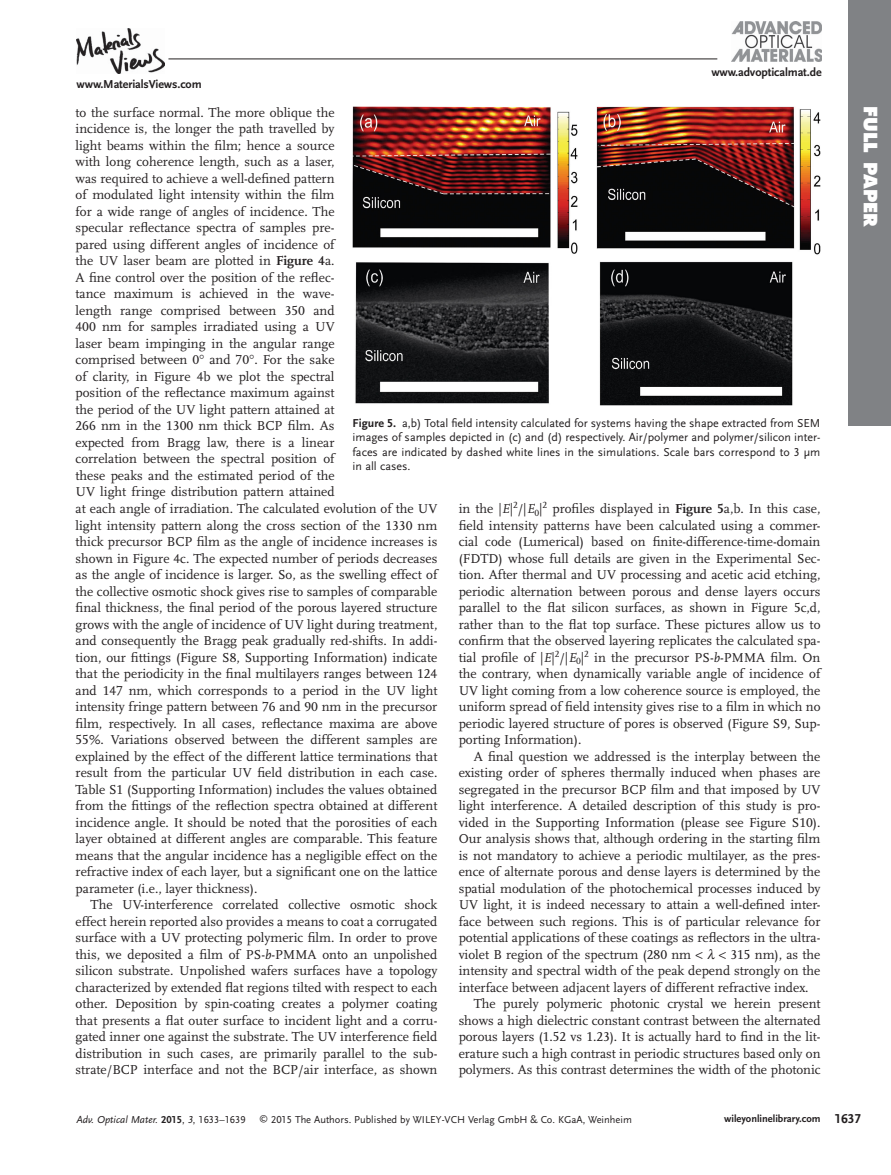
<style>
.page{position:relative;width:891px;height:1175px;background:#fff}
.page>*{position:absolute;margin:0;border:0;box-sizing:border-box;transform-origin:0 0}
.t1{font:800 18px "Futura";letter-spacing:.005em;color:#fff}
.t2{font:13.5px/16.5px "Scala LF";color:#231f20;text-align:justify}
.t3{font:12px/14.2px "Scala Sans LF";color:#231f20;text-align:justify}
.t4{font:700 12px "Scala Sans LF";letter-spacing:-.01em;color:#231f20}
.t5{font:10.5px "Scala Sans LF";color:#231f20}
.t6{font:italic 10.5px "Scala Sans LF";color:#231f20}
.t7{font:700 10.5px "Scala Sans LF";color:#231f20}
.s1{font-weight:700}
.s2{font-style:italic}
.s3{font-weight:700;font-style:normal}
.s4{font-style:normal}
.s5{font-size:9px}
.s6{font-size:13.5px}
</style>
<div class="page">
<div style="left:848px;top:0;width:43px;height:425px;background:#808285"></div>
<hr style="left:168px;top:59px;width:549px;height:1px;background:#231f20">
<img style="left:77px;top:28px;width:88px;height:45px">
<img style="left:732px;top:21px;width:90px;height:40px">
<img style="left:353px;top:107px;width:467px;height:298px">
<p class="t4" style="left:77px;top:79px;width:127px">www.MaterialsViews.com</p>
<p class="t4" style="left:711px;top:66px;width:112px">www.advopticalmat.de</p>
<p class="t2" style="left:76px;top:105px;width:363px;text-align:left">to the surface normal. The more oblique the<br>incidence is, the longer the path travelled by<br>light beams within the film; hence a source<br>with long coherence length, such as a laser,<br>was required to achieve a well-defined pattern<br>of modulated light intensity within the film<br>for a wide range of angles of incidence. The<br>specular reflectance spectra of samples pre-<br>pared using different angles of incidence of<br>the UV laser beam are plotted in <span class="s1">Figure 4</span> a.<br>A fine control over the position of the reflec-<br>tance maximum is achieved in the wave-<br>length range comprised between 350 and<br>400 nm for samples irradiated using a UV<br>laser beam impinging in the angular range<br>comprised between 0 and 70 . For the sake<br>of clarity, in Figure 4 b we plot the spectral<br>position of the reflectance maximum against<br>the period of the UV light pattern attained at<br>266 nm in the 1300 nm thick BCP film. As<br>expected from Bragg law, there is a linear<br>correlation between the spectral position of<br>these peaks and the estimated period of the<br>UV light fringe distribution pattern attained<br>at each angle of irradiation. The calculated evolution of the UV light intensity pattern along the cross section of the 1330 nm thick precursor BCP film as the angle of incidence increases is shown in Figure 4 c. The expected number of periods decreases as the angle of incidence is larger. So, as the swelling effect of the collective osmotic shock gives rise to samples of comparable final thickness, the final period of the porous layered structure grows with the angle of incidence of UV light during treatment, and consequently the Bragg peak gradually red-shifts. In addi&shy;tion, our fittings (Figure S8, Supporting Information) indicate that the periodicity in the final multilayers ranges between 124 and 147 nm, which corresponds to a period in the UV light intensity fringe pattern between 76 and 90 nm in the precursor film, respectively. In all cases, reflectance maxima are above 55%. Variations observed between the different samples are explained by the effect of the different lattice terminations that result from the particular UV field distribution in each case.<br>Table S1 (Supporting Information) includes the values obtained from the fittings of the reflection spectra obtained at different incidence angle. It should be noted that the porosities of each layer obtained at different angles are comparable. This feature means that the angular incidence has a negligible effect on the refractive index of each layer, but a significant one on the lattice parameter (i.e., layer thickness).</p>
<p class="t2" style="left:76px;top:897px;width:363px;text-indent:15px">The UV-interference correlated collective osmotic shock effect herein reported also provides a means to coat a corrugated surface with a UV protecting polymeric film. In order to prove this, we deposited a film of PS- <span class="s2">b</span> -PMMA onto an unpolished silicon substrate. Unpolished wafers surfaces have a topology characterized by extended flat regions tilted with respect to each other. Deposition by spin-coating creates a polymer coating that presents a flat outer surface to incident light and a corru&shy;gated inner one against the substrate. The UV interference field distribution in such cases, are primarily parallel to the sub&shy;strate/BCP interface and not the BCP/air interface, as shown</p>
<p class="t3" style="left:353px;top:416px;width:469px"><span class="s1">Figure 5.</span> a,b) Total field intensity calculated for systems having the shape extracted from SEM images of samples depicted in (c) and (d) respectively. Air/polymer and polymer/silicon inter&shy;faces are indicated by dashed white lines in the simulations. Scale bars correspond to 3 µm in all cases.</p>
<p class="t2" style="left:459px;top:501px;width:363px">in the | <span class="s2">E</span> | <sup>2</sup> /| <span class="s2">E</span><sub>0</sub> | <sup>2</sup> profiles displayed in <span class="s1">Figure 5</span> a,b. In this case, field intensity patterns have been calculated using a commer&shy;cial code (Lumerical) based on finite-difference-time-domain (FDTD) whose full details are given in the Experimental Sec&shy;tion. After thermal and UV processing and acetic acid etching, periodic alternation between porous and dense layers occurs parallel to the flat silicon surfaces, as shown in Figure 5 c,d, rather than to the flat top surface. These pictures allow us to confirm that the observed layering replicates the calculated spa&shy;tial profile of | <span class="s2">E</span> | <sup>2</sup> /| <span class="s2">E</span><sub>0</sub> | <sup>2</sup> in the precursor PS- <span class="s2">b</span> -PMMA film. On the contrary, when dynamically variable angle of incidence of UV light coming from a low coherence source is employed, the uniform spread of field intensity gives rise to a film in which no periodic layered structure of pores is observed (Figure S9, Sup&shy;porting Information).</p>
<p class="t2" style="left:459px;top:749px;width:363px;text-indent:15px">A final question we addressed is the interplay between the existing order of spheres thermally induced when phases are segregated in the precursor BCP film and that imposed by UV light interference. A detailed description of this study is pro&shy;vided in the Supporting Information (please see Figure S10).<br>Our analysis shows that, although ordering in the starting film is not mandatory to achieve a periodic multilayer, as the pres&shy;ence of alternate porous and dense layers is determined by the spatial modulation of the photo chemical processes induced by UV light, it is indeed necessary to attain a well-defined inter&shy;face between such regions. This is of particular relevance for potential applications of these coatings as reflectors in the ultra&shy;violet B region of the spectrum (280 nm</p>
<p class="t2" style="left:730px;top:947px;width:92px">315 nm), as the</p>
<p class="t2" style="left:459px;top:963px;width:363px">intensity and spectral width of the peak depend strongly on the</p>
<p class="t2" style="left:459px;top:979px;width:351px">interface between adjacent layers of different refractive index.</p>
<p class="t2" style="left:474px;top:996px;width:348px">The purely polymeric photonic crystal we herein present</p>
<p class="t2" style="left:459px;top:1012px;width:363px">shows a high dielectric constant contrast between the alternated</p>
<p class="t2" style="left:459px;top:1029px;width:363px">porous layers (1.52 vs 1.23). It is actually hard to find in the lit-</p>
<p class="t2" style="left:459px;top:1045px;width:363px">erature such a high contrast in periodic structures based only on</p>
<p class="t2" style="left:459px;top:1062px;width:363px">polymers. As this contrast determines the width of the photonic</p>
<h1 class="t1" style="left:878px;top:106px;width:123px;rotate:90deg">FULL PAPER</h1>
<p class="t6" style="left:77px;top:1114px;width:171px">Adv. Optical Mater. <span class="s3">2015</span><span class="s4">,</span> 3<span class="s4">, 1633–1639</span></p>
<p class="t5" style="left:259px;top:1114px;width:374px"><span class="s5">©</span> 2015 The Authors. Published by WILEY-VCH Verlag GmbH &amp; Co. KGaA, Weinheim</p>
<p class="t7" style="left:724px;top:1114px;width:139px">wileyonlinelibrary.com <span class="s6">1637</span></p>
</div>
